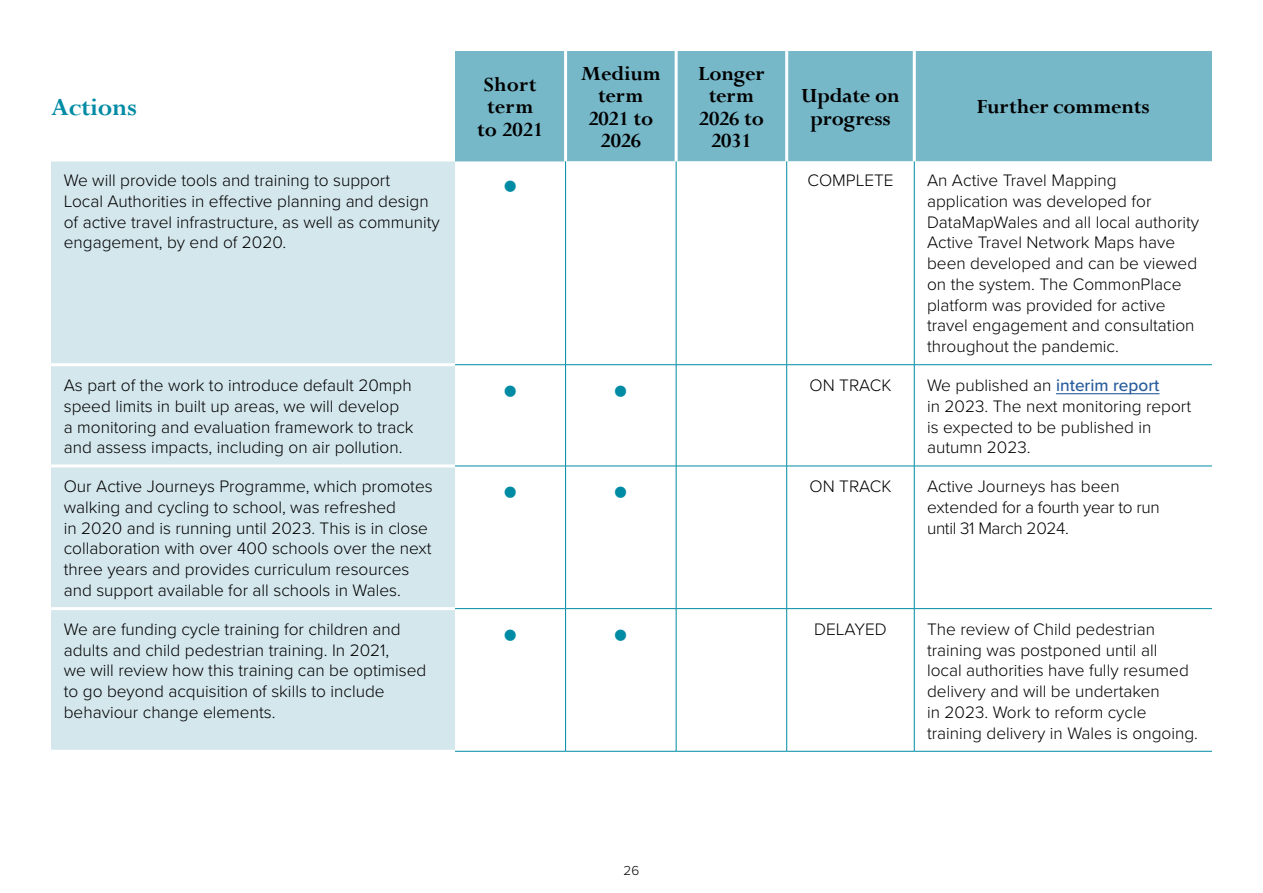
<style>
.page{position:relative;width:1263px;height:893px;background:#fff}
.page>*{position:absolute;margin:0;border:0;box-sizing:border-box;transform-origin:0 0}
.Centred_Dot{font:700 45px "Perpetua";color:#008ba4}
.Action_Heading{font:700 27px "Perpetua";letter-spacing:-.01em;color:#008ba4}
.Table_Headings_Centr{font:700 22.5px/22.5px "Perpetua";letter-spacing:-.01em;color:#000;text-align:center}
.Body_Text{font:700 22.5px/22.5px "Perpetua";color:#000;text-align:center}
.Body_Text-2{font:300 17.25px/20.7px "Proxima Nova";color:#000}
.Body_Text-3{font:300 17.25px/20.7px "Proxima Nova";letter-spacing:-.02em;color:#000}
.Body_Text_Centred{font:300 17.25px "Proxima Nova";color:#000}
.t1{font:300 13.5px "Proxima Nova";color:#000}
.s1{font-weight:500;color:#275b9b}
</style>
<div class="page">
<div style="left:455px;top:51px;width:111px;height:110px;background:#76b7c8"></div>
<div style="left:567px;top:51px;width:645px;height:110px;background:#76b7c8"></div>
<div style="left:51px;top:161px;width:404px;height:589px;background:#d4e7ed"></div>
<svg style="left:455px;top:161px;width:757px;height:590px"></svg>
<hr style="left:564px;top:51px;width:3px;height:110px;background:#fff">
<hr style="left:675px;top:51px;width:3px;height:110px;background:#fff">
<hr style="left:785px;top:51px;width:3px;height:110px;background:#fff">
<hr style="left:913px;top:51px;width:3px;height:110px;background:#fff">
<hr style="left:565px;top:161px;width:1px;height:204px;background:#008ba4">
<hr style="left:676px;top:161px;width:1px;height:204px;background:#008ba4">
<hr style="left:786px;top:161px;width:1px;height:204px;background:#008ba4">
<hr style="left:914px;top:161px;width:1px;height:204px;background:#008ba4">
<hr style="left:455px;top:364px;width:111px;height:1px;background:#008ba4">
<hr style="left:566px;top:364px;width:110px;height:1px;background:#008ba4">
<hr style="left:565px;top:365px;width:1px;height:101px;background:#008ba4">
<hr style="left:676px;top:364px;width:111px;height:1px;background:#008ba4">
<hr style="left:676px;top:365px;width:1px;height:101px;background:#008ba4">
<hr style="left:787px;top:364px;width:127px;height:1px;background:#008ba4">
<hr style="left:786px;top:365px;width:1px;height:101px;background:#008ba4">
<hr style="left:914px;top:364px;width:298px;height:1px;background:#008ba4">
<hr style="left:914px;top:365px;width:1px;height:101px;background:#008ba4">
<hr style="left:455px;top:466px;width:111px;height:1px;background:#008ba4">
<hr style="left:566px;top:466px;width:110px;height:1px;background:#008ba4">
<hr style="left:565px;top:466px;width:1px;height:142px;background:#008ba4">
<hr style="left:676px;top:466px;width:111px;height:1px;background:#008ba4">
<hr style="left:676px;top:466px;width:1px;height:142px;background:#008ba4">
<hr style="left:787px;top:466px;width:127px;height:1px;background:#008ba4">
<hr style="left:786px;top:466px;width:1px;height:142px;background:#008ba4">
<hr style="left:914px;top:466px;width:298px;height:1px;background:#008ba4">
<hr style="left:914px;top:466px;width:1px;height:142px;background:#008ba4">
<hr style="left:455px;top:608px;width:111px;height:1px;background:#008ba4">
<hr style="left:566px;top:608px;width:110px;height:1px;background:#008ba4">
<hr style="left:565px;top:609px;width:1px;height:142px;background:#008ba4">
<hr style="left:676px;top:608px;width:111px;height:1px;background:#008ba4">
<hr style="left:676px;top:609px;width:1px;height:142px;background:#008ba4">
<hr style="left:787px;top:608px;width:127px;height:1px;background:#008ba4">
<hr style="left:786px;top:609px;width:1px;height:142px;background:#008ba4">
<hr style="left:914px;top:608px;width:298px;height:1px;background:#008ba4">
<hr style="left:914px;top:609px;width:1px;height:142px;background:#008ba4">
<hr style="left:455px;top:751px;width:111px;height:1px;background:#008ba4">
<hr style="left:566px;top:751px;width:110px;height:1px;background:#008ba4">
<hr style="left:676px;top:751px;width:111px;height:1px;background:#008ba4">
<hr style="left:787px;top:751px;width:127px;height:1px;background:#008ba4">
<hr style="left:914px;top:751px;width:298px;height:1px;background:#008ba4">
<hr style="left:51px;top:363px;width:404px;height:3px;background:#fff">
<hr style="left:51px;top:607px;width:404px;height:3px;background:#fff">
<hr style="left:51px;top:464px;width:404px;height:3px;background:#fff">
<hr style="left:1056px;top:393px;width:103px;height:1px;background:#275b9b">
<p class="Action_Heading" style="left:51px;top:90px;width:87px">Actions</p>
<p class="Body_Text" style="left:477px;top:73px;width:68px">Short term to 2021</p>
<p class="Table_Headings_Centr" style="left:581px;top:61px;width:81px">Medium term<br>2021 to<br>2026</p>
<p class="Table_Headings_Centr" style="left:698px;top:61px;width:68px">Longer term<br>2026 to<br>2031</p>
<p class="Table_Headings_Centr" style="left:801px;top:84px;width:100px">Update on progress</p>
<p class="Table_Headings_Centr" style="left:976px;top:95px;width:175px">Further comments</p>
<p class="Body_Text-2" style="left:64px;top:169px;width:377px">We will provide tools and training to support<br>Local Authorities in effective planning and design of active travel infrastructure, as well as community engagement, by end of 2020.</p>
<p class="Centred_Dot" style="left:502px;top:160px;width:17px">•</p>
<p class="Body_Text_Centred" style="left:807px;top:168px;width:88px">COMPLETE</p>
<p class="Body_Text-2" style="left:927px;top:169px;width:274px">An Active Travel Mapping application was developed for<br>DataMapWales and all local authority<br>Active Travel Network Maps have been developed and can be viewed on the system. The CommonPlace platform was provided for active travel engagement and consultation throughout the pandemic.</p>
<p class="Body_Text-2" style="left:64px;top:374px;width:351px">As part of the work to introduce default 20mph speed limits in built up areas, we will develop<br>a monitoring and evaluation framework to track and assess impacts, including on air pollution.</p>
<p class="Centred_Dot" style="left:502px;top:364px;width:17px">•</p>
<p class="Centred_Dot" style="left:613px;top:364px;width:17px">•</p>
<p class="Body_Text_Centred" style="left:809px;top:372px;width:83px">ON TRACK</p>
<p class="Body_Text-2" style="left:927px;top:374px;width:266px">We published an <span class="s1">interim report<br></span>in 2023. The next monitoring report is expected to be published in autumn 2023.</p>
<p class="Body_Text-2" style="left:64px;top:475px;width:370px">Our Active Journeys Programme, which promotes walking and cycling to school, was refreshed<br>in 2020 and is running until 2023. This is in close collaboration with over 400 schools over the next three years and provides curriculum resources and support available for all schools in Wales.</p>
<p class="Centred_Dot" style="left:502px;top:466px;width:17px">•</p>
<p class="Centred_Dot" style="left:613px;top:466px;width:17px">•</p>
<p class="Body_Text_Centred" style="left:809px;top:474px;width:83px">ON TRACK</p>
<p class="Body_Text-3" style="left:927px;top:475px;width:234px">Active Journeys has been extended for a fourth year to run until 31 March 2024.</p>
<p class="Body_Text-2" style="left:64px;top:618px;width:364px">We are funding cycle training for children and adults and child pedestrian training. In 2021,<br>we will review how this training can be optimised to go beyond acquisition of skills to include behaviour change elements.</p>
<p class="Centred_Dot" style="left:502px;top:608px;width:17px">•</p>
<p class="Centred_Dot" style="left:613px;top:608px;width:17px">•</p>
<p class="Body_Text_Centred" style="left:814px;top:616px;width:74px">DELAYED</p>
<p class="Body_Text-2" style="left:927px;top:618px;width:272px">The review of Child pedestrian training was postponed until all<br>local authorities have fully resumed delivery and will be undertaken<br>in 2023. Work to reform cycle training delivery in Wales is ongoing.</p>
<p class="t1" style="left:624px;top:860px;width:17px">26</p>
</div>
